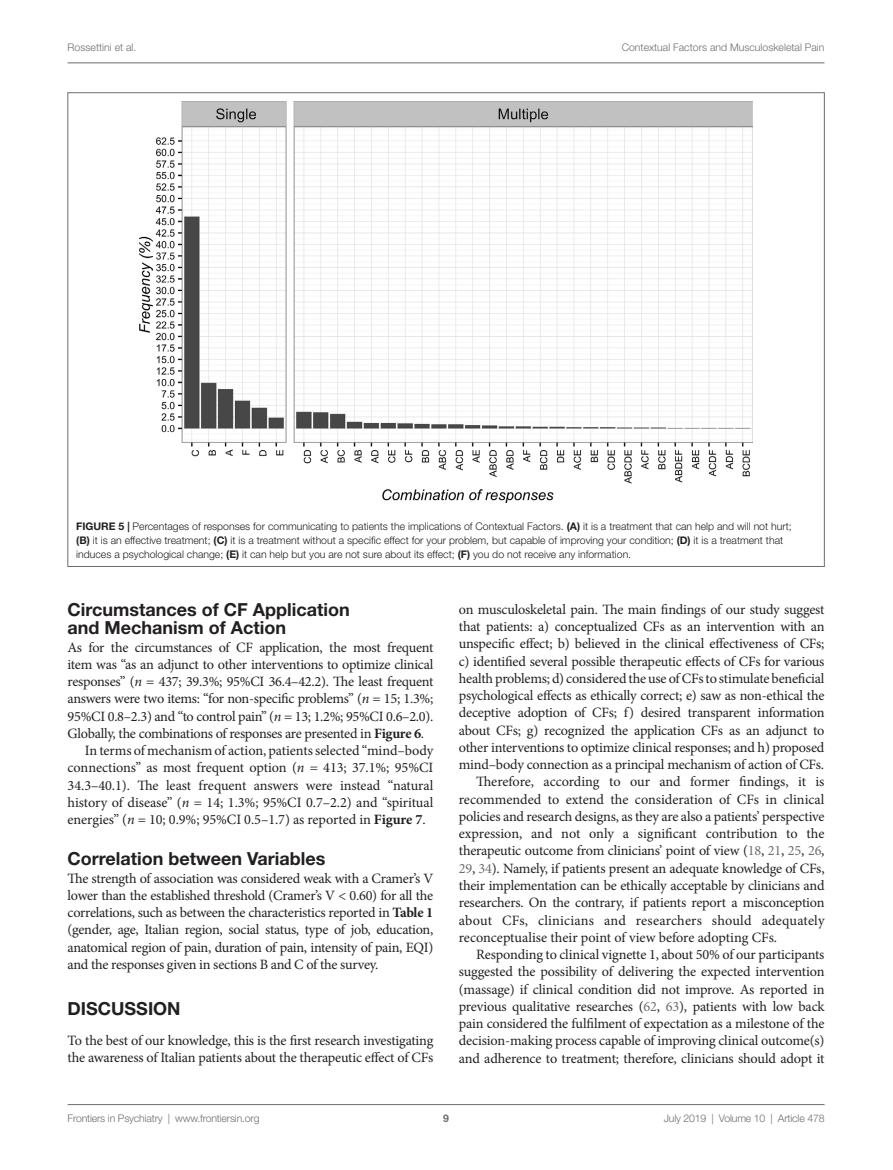
<style>
.page{position:relative;width:893px;height:1170px;background:#fff}
.page>*{position:absolute;margin:0;border:0;box-sizing:border-box;transform-origin:0 0}
._2{font:700 18px/18.8px "Helvetica Neue LT Std";color:#231f20}
._1{font:700 18px "Helvetica Neue LT Std";color:#231f20}
.T1{font:14.25px/17.2px "Minion Pro";letter-spacing:-.02em;color:#231f20;text-align:justify}
.T{font:14.25px/17.2px "Minion Pro";letter-spacing:-.01em;color:#231f20;text-align:justify}
.FC{font:300 10.5px/14.2px "Helvetica Neue LT Std";color:#231f20}
.t1{font:300 10.5px "Helvetica Neue LT Std";letter-spacing:-.015em;color:#6c6d70}
.t2{font:700 10.5px "Helvetica Neue LT Std";color:#6c6d70}
.s1{font-weight:700}
.s2{font-style:italic}
.s3{color:#6c6d70}
</style>
<div class="page">
<hr style="left:68px;top:63px;width:756px;height:1px;background:#6c6d70">
<hr style="left:68px;top:1104px;width:756px;height:1px;background:#6c6d70">
<img style="left:140px;top:101px;width:612px;height:401px">
<p class="t1" style="left:68px;top:41px;width:70px">Rossettini et al.</p>
<p class="t1" style="left:622px;top:41px;width:204px">Contextual Factors and Musculoskeletal Pain</p>
<p class="FC" style="left:76px;top:518px;width:717px"><span class="s1">FIGURE 5 |</span> Percentages of responses for communicating to patients the implications of Contextual Factors. <span class="s1">(A)</span> it is a treatment that can help and will not hurt; <span class="s1">(B)</span> it is an effective treatment; <span class="s1">(C)</span> it is a treatment without a specific effect for your problem, but capable of improving your condition; <span class="s1">(D)</span> it is a treatment that induces a psychological change; <span class="s1">(E)</span> it can help but you are not sure about its effect; <span class="s1">(F)</span> you do not receive any information.</p>
<p class="_2" style="left:68px;top:599px;width:284px">Circumstances of CF Application and Mechanism of Action</p>
<p class="T1" style="left:68px;top:638px;width:367px">As for the circumstances of CF application, the most frequent item was “as an adjunct to other interventions to optimize clinical responses” (<span class="s2">n</span> = 437; 39.3%; 95%CI 36.4–42.2). The least frequent answers were two items: “for non-specific problems” (<span class="s2">n</span> = 15; 1.3%; 95%CI 0.8–2.3) and “to control pain” (<span class="s2">n</span> = 13; 1.2%; 95%CI 0.6–2.0).<br>Globally, the combinations of responses are presented in <span class="s1">Figure 6</span>.</p>
<p class="T" style="left:68px;top:742px;width:367px;text-indent:17px">In terms of mechanism of action, patients selected “mind–body connections” as most frequent option (<span class="s2">n</span> = 413; 37.1%; 95%CI 34.3–40.1). The least frequent answers were instead “natural history of disease” (<span class="s2">n</span> = 14; 1.3%; 95%CI 0.7–2.2) and “spiritual energies” (<span class="s2">n</span> = 10; 0.9%; 95%CI 0.5–1.7) as reported in <span class="s1">Figure 7</span>.</p>
<p class="_2" style="left:68px;top:849px;width:259px">Correlation between Variables</p>
<p class="T1" style="left:68px;top:869px;width:367px">The strength of association was considered weak with a Cramer’s V lower than the established threshold (Cramer’s V &lt; 0.60) for all the correlations, such as between the characteristics reported in <span class="s1">Table 1 </span>(gender, age, Italian region, social status, type of job, education, anatomical region of pain, duration of pain, intensity of pain, EQI) and the responses given in sections B and C of the survey.</p>
<p class="_1" style="left:68px;top:997px;width:115px">DISCUSSION</p>
<p class="T1" style="left:68px;top:1031px;width:367px">To the best of our knowledge, this is the first research investigating the awareness of Italian patients about the therapeutic effect of CFs</p>
<p class="T1" style="left:459px;top:600px;width:367px">on musculoskeletal pain. The main findings of our study suggest that patients: a) conceptualized CFs as an intervention with an unspecific effect; b) believed in the clinical effectiveness of CFs; c) identified several possible therapeutic effects of CFs for various health problems; d) considered the use of CFs to stimulate beneficial psychological effects as ethically correct; e) saw as non-ethical the deceptive adoption of CFs; f) desired transparent information about CFs; g) recognized the application CFs as an adjunct to other interventions to optimize clinical responses; and h) proposed mind–body connection as a principal mechanism of action of CFs.</p>
<p class="T" style="left:459px;top:773px;width:367px;text-indent:17px">Therefore, according to our and former findings, it is recommended to extend the consideration of CFs in clinical policies and research designs, as they are also a patients’ perspective expression, and not only a significant contribution to the therapeutic outcome from clinicians’ point of view (<span class="s3">18</span>, <span class="s3">21</span>, <span class="s3">25</span>, <span class="s3">26</span>, <span class="s3">29</span>, <span class="s3">34</span>). Namely, if patients present an adequate knowledge of CFs, their implementation can be ethically acceptable by clinicians and researchers. On the contrary, if patients report a misconception about CFs, clinicians and researchers should adequately reconceptualise their point of view before adopting CFs.</p>
<p class="T" style="left:459px;top:945px;width:367px;text-indent:17px">Responding to clinical vignette 1, about 50% of our participants suggested the possibility of delivering the expected intervention (massage) if clinical condition did not improve. As reported in previous qualitative researches (<span class="s3">62</span>, <span class="s3">63</span>), patients with low back pain considered the fulfilment of expectation as a milestone of the decision-making process capable of improving clinical outcome(s) and adherence to treatment; therefore, clinicians should adopt it</p>
<p class="t1" style="left:68px;top:1111px;width:193px">Frontiers in Psychiatry | www.frontiersin.org</p>
<p class="t2" style="left:443px;top:1111px;width:7px">9</p>
<p class="t1" style="left:664px;top:1111px;width:162px">July 2019 | Volume 10 | Article 478</p>
</div>
